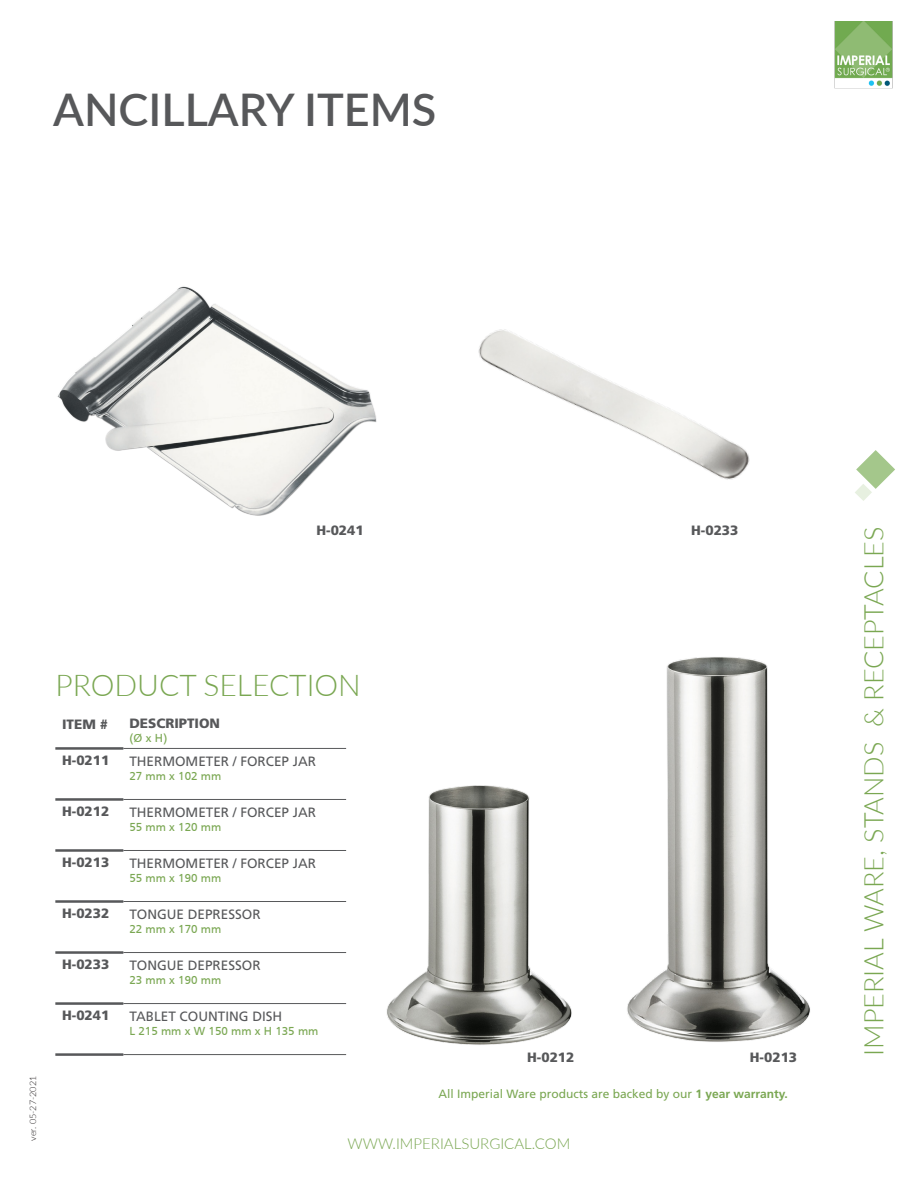
<style>
.page{position:relative;width:918px;height:1188px;background:#fff}
.page>*{position:absolute;margin:0;border:0;box-sizing:border-box;transform-origin:0 0}
.Title__A{font:600 45px "Lato";color:#57585a}
.Sub-Title___A{font:300 30px "Lato";color:#7aa752}
.t1{font:300 27px "Lato";color:#7aa752}
.t2{font:300 15px "Lato";color:#7aa752}
.t3{font:13.5px "Frutiger LT Std";color:#57585a}
.Promotional_Text{font:900 13.5px "Frutiger LT Std";color:#57585a}
.t4{font:12px "Frutiger";color:#7aa752}
.t5{font:12px "Frutiger LT Std";color:#7aa752}
.t6{font:300 9px "Lato";color:#231f20}
.s1{font-weight:700}
</style>
<div class="page">
<svg style="left:855px;top:450px;width:40px;height:51px"></svg>
<img style="left:834px;top:21px;width:58px;height:68px">
<hr style="left:55px;top:900px;width:68px;height:3px;background:#57585a">
<hr style="left:123px;top:952px;width:223px;height:1px;background:#57585a">
<hr style="left:123px;top:1003px;width:223px;height:1px;background:#57585a">
<hr style="left:123px;top:1054px;width:223px;height:1px;background:#57585a">
<hr style="left:123px;top:901px;width:223px;height:1px;background:#57585a">
<hr style="left:55px;top:849px;width:68px;height:3px;background:#57585a">
<hr style="left:123px;top:850px;width:223px;height:1px;background:#57585a">
<hr style="left:55px;top:798px;width:68px;height:3px;background:#57585a">
<hr style="left:123px;top:799px;width:223px;height:1px;background:#57585a">
<hr style="left:55px;top:747px;width:68px;height:3px;background:#57585a">
<hr style="left:123px;top:748px;width:223px;height:1px;background:#57585a">
<hr style="left:55px;top:951px;width:68px;height:3px;background:#57585a">
<hr style="left:55px;top:1002px;width:68px;height:3px;background:#57585a">
<hr style="left:55px;top:1053px;width:68px;height:3px;background:#57585a">
<img style="left:57px;top:286px;width:320px;height:230px">
<img style="left:478px;top:329px;width:272px;height:151px">
<img style="left:387px;top:785px;width:185px;height:260px">
<img style="left:627px;top:657px;width:183px;height:385px">
<p class="Title__A" style="left:53px;top:77px;width:385px">ANCILLARY ITEMS</p>
<p class="Promotional_Text" style="left:316px;top:522px;width:49px">H-0241</p>
<p class="Promotional_Text" style="left:691px;top:522px;width:49px">H-0233</p>
<p class="t6" style="left:27px;top:1141px;width:66px;rotate:-90deg">ver. 05-27-2021</p>
<p class="Sub-Title___A" style="left:55px;top:665px;width:307px">PRODUCT SELECTION</p>
<p class="Promotional_Text" style="left:62px;top:716px;width:48px">ITEM #</p>
<p class="Promotional_Text" style="left:129px;top:715px;width:92px">DESCRIPTION</p>
<p class="t4" style="left:129px;top:732px;width:39px">(Ø x H)</p>
<p class="Promotional_Text" style="left:62px;top:752px;width:49px">H-0211</p>
<p class="t3" style="left:129px;top:753px;width:188px">THERMOMETER / FORCEP JAR</p>
<p class="t4" style="left:129px;top:769px;width:93px">27 mm x 102 mm</p>
<p class="Promotional_Text" style="left:62px;top:803px;width:49px">H-0212</p>
<p class="t3" style="left:129px;top:804px;width:188px">THERMOMETER / FORCEP JAR</p>
<p class="t4" style="left:129px;top:820px;width:93px">55 mm x 120 mm</p>
<p class="Promotional_Text" style="left:62px;top:854px;width:49px">H-0213</p>
<p class="t3" style="left:129px;top:855px;width:188px">THERMOMETER / FORCEP JAR</p>
<p class="t4" style="left:129px;top:871px;width:93px">55 mm x 190 mm</p>
<p class="Promotional_Text" style="left:62px;top:906px;width:49px">H-0232</p>
<p class="t3" style="left:129px;top:906px;width:133px">TONGUE DEPRESSOR</p>
<p class="t4" style="left:129px;top:922px;width:93px">22 mm x 170 mm</p>
<p class="Promotional_Text" style="left:62px;top:957px;width:49px">H-0233</p>
<p class="t3" style="left:129px;top:957px;width:133px">TONGUE DEPRESSOR</p>
<p class="t4" style="left:129px;top:973px;width:93px">23 mm x 190 mm</p>
<p class="Promotional_Text" style="left:62px;top:1008px;width:49px">H-0241</p>
<p class="t3" style="left:129px;top:1008px;width:155px">TABLET COUNTING DISH</p>
<p class="t4" style="left:129px;top:1024px;width:190px">L 215 mm x W 150 mm x H 135 mm</p>
<p class="Promotional_Text" style="left:527px;top:1049px;width:49px">H-0212</p>
<p class="Promotional_Text" style="left:750px;top:1049px;width:49px">H-0213</p>
<p class="t5" style="left:438px;top:1087px;width:351px">All Imperial Ware products are backed by our <span class="s1">1 year warranty.</span></p>
<p class="t2" style="left:348px;top:1133px;width:224px">WWW.IMPERIALSURGICAL.COM</p>
<h3 class="t1" style="left:855px;top:1056px;width:531px;rotate:-90deg">IMPERIAL WARE, STANDS &amp; RECEPTACLES</h3>
</div>
